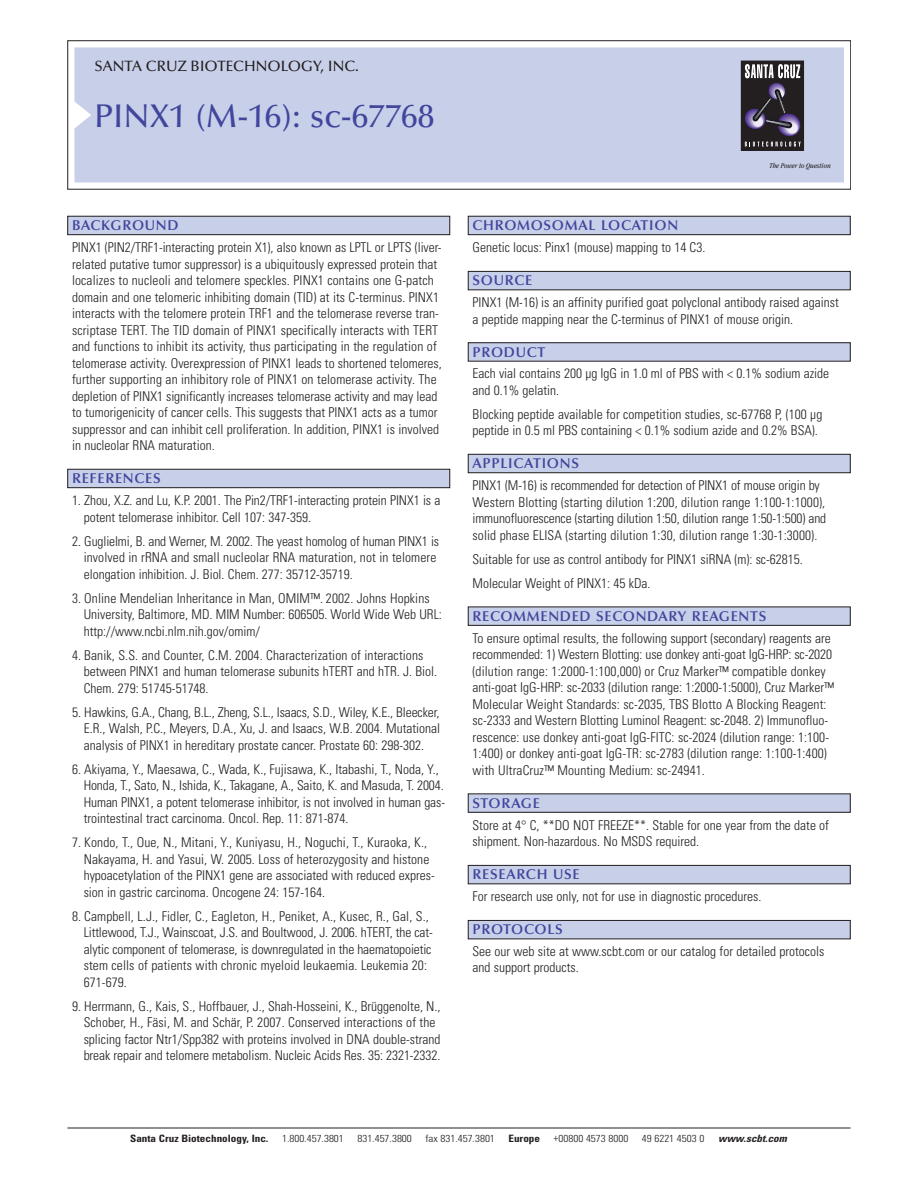
<style>
.page{position:relative;width:918px;height:1188px;background:#fff}
.page>*{position:absolute;margin:0;border:0;box-sizing:border-box;transform-origin:0 0}
.t1{font:500 33px "Optima";color:#41459c}
.t2{font:500 15px "Optima";color:#231f20}
.t3{font:600 14.25px "Optima";letter-spacing:.05em;color:#41459c}
.t4{font:300 condensed 13.5px/16.5px "Univers";color:#231f20}
.t5{font:300 condensed 10.2px "Univers";color:#231f20;scale:1.1 1}
.t6{font:700 condensed 10.2px "Univers";color:#231f20;scale:1.1 1}
.t7{font:italic 700 condensed 10.2px "Univers";color:#231f20;scale:1.1 1}
.t8{font:italic condensed 7.5px "Garamond";color:#231f20}
</style>
<div class="page">
<div style="left:68px;top:216px;width:382px;height:19px;background:#c7cfe9"></div>
<div style="left:68px;top:216px;width:382px;height:19px;border:1px solid #231f20"></div>
<div style="left:68px;top:469px;width:382px;height:19px;background:#c7cfe9"></div>
<div style="left:68px;top:469px;width:382px;height:19px;border:1px solid #231f20"></div>
<div style="left:468px;top:216px;width:382px;height:19px;background:#c7cfe9"></div>
<div style="left:468px;top:216px;width:382px;height:19px;border:1px solid #231f20"></div>
<div style="left:468px;top:271px;width:382px;height:19px;background:#c7cfe9"></div>
<div style="left:468px;top:271px;width:382px;height:19px;border:1px solid #231f20"></div>
<div style="left:468px;top:343px;width:382px;height:18px;background:#c7cfe9"></div>
<div style="left:468px;top:454px;width:382px;height:19px;background:#c7cfe9"></div>
<div style="left:468px;top:454px;width:382px;height:19px;border:1px solid #231f20"></div>
<div style="left:468px;top:607px;width:382px;height:18px;background:#c7cfe9"></div>
<div style="left:468px;top:607px;width:382px;height:19px;border:1px solid #231f20"></div>
<div style="left:468px;top:794px;width:382px;height:18px;background:#c7cfe9"></div>
<div style="left:468px;top:794px;width:382px;height:19px;border:1px solid #231f20"></div>
<div style="left:468px;top:865px;width:382px;height:19px;background:#c7cfe9"></div>
<div style="left:468px;top:865px;width:382px;height:19px;border:1px solid #231f20"></div>
<div style="left:468px;top:920px;width:382px;height:19px;background:#c7cfe9"></div>
<div style="left:468px;top:920px;width:382px;height:19px;border:1px solid #231f20"></div>
<div style="left:74px;top:47px;width:770px;height:135px;background:#c7cfe9"></div>
<div style="left:741px;top:61px;width:62px;height:89px;background:#231f20"></div>
<div style="left:741px;top:61px;width:63px;height:90px;border:1px solid #231f20"></div>
<svg style="left:741px;top:64px;width:64px;height:83px"></svg>
<hr style="left:68px;top:1128px;width:782px;height:1px;background:#231f20">
<p class="t2" style="left:94px;top:60px;width:266px">SANTA CRUZ BIOTECHNOLOGY, INC.</p>
<h1 class="t1" style="left:94px;top:103px;width:341px">PINX1 (M-16): sc-67768</h1>
<p class="t3" style="left:72px;top:220px;width:108px">BACKGROUND</p>
<p class="t4" style="left:72px;top:241px;width:371px">PINX1 (PIN2/TRF1-interacting protein X1), also known as LPTL or LPTS (liver&shy;related putative tumor suppressor) is a ubiquitously expressed protein that localizes to nucleoli and telomere speckles. PINX1 contains one G-patch domain and one telomeric inhibiting domain (TID) at its C-terminus. PINX1 interacts with the telomere protein TRF1 and the telomerase reverse tran&shy;scriptase TERT. The TID domain of PINX1 specifically interacts with TERT and functions to inhibit its activity, thus participating in the regulation of telomerase activity. Overexpression of PINX1 leads to shortened telomeres, further supporting an inhibitory role of PINX1 on telomerase activity. The depletion of PINX1 significantly increases telomerase activity and may lead to tumorigenicity of cancer cells. This suggests that PINX1 acts as a tumor suppressor and can inhibit cell proliferation. In addition, PINX1 is involved in nucleolar RNA maturation.</p>
<p class="t3" style="left:72px;top:472px;width:90px">REFERENCES</p>
<p class="t4" style="left:84px;top:493px;width:358px;text-indent:-12px">1. Zhou, X.Z. and Lu, K.P. 2001. The Pin2/TRF1-interacting protein PINX1 is a potent telomerase inhibitor. Cell 107: 347-359.</p>
<p class="t4" style="left:84px;top:534px;width:357px;text-indent:-12px">2. Guglielmi, B. and Werner, M. 2002. The yeast homolog of human PINX1 is involved in rRNA and small nucleolar RNA maturation, not in telomere elongation inhibition. J. Biol. Chem. 277: 35712-35719.</p>
<p class="t4" style="left:84px;top:591px;width:360px;text-indent:-12px">3. Online Mendelian Inheritance in Man, OMIM™. 2002. Johns Hopkins<br>University, Baltimore, MD. MIM Number: 606505. World Wide Web URL: http://www.ncbi.nlm.nih.gov/omim/</p>
<p class="t4" style="left:84px;top:648px;width:355px;text-indent:-12px">4. Banik, S.S. and Counter, C.M. 2004. Characterization of interactions between PINX1 and human telomerase subunits hTERT and hTR. J. Biol.<br>Chem. 279: 51745-51748.</p>
<p class="t4" style="left:84px;top:705px;width:358px;text-align:justify;text-indent:-12px">5. Hawkins, G.A., Chang, B.L., Zheng, S.L., Isaacs, S.D., Wiley, K.E., Bleecker, E.R., Walsh, P.C., Meyers, D.A., Xu, J. and Isaacs, W.B. 2004. Mutational analysis of PINX1 in hereditary prostate cancer. Prostate 60: 298-302.</p>
<p class="t4" style="left:84px;top:762px;width:363px;text-indent:-12px">6. Akiyama, Y., Maesawa, C., Wada, K., Fujisawa, K., Itabashi, T., Noda, Y., Honda, T., Sato, N., Ishida, K., Takagane, A., Saito, K. and Masuda, T. 2004.<br>Human PINX1, a potent telomerase inhibitor, is not involved in human gas&shy;trointestinal tract carcinoma. Oncol. Rep. 11: 871-874.</p>
<p class="t4" style="left:84px;top:835px;width:353px;text-indent:-12px">7. Kondo, T., Oue, N., Mitani, Y., Kuniyasu, H., Noguchi, T., Kuraoka, K., Nakayama, H. and Yasui, W. 2005. Loss of heterozygosity and histone hypoacetylation of the PINX1 gene are associated with reduced expres&shy;sion in gastric carcinoma. Oncogene 24: 157-164.</p>
<p class="t4" style="left:84px;top:909px;width:351px;text-indent:-12px">8. Campbell, L.J., Fidler, C., Eagleton, H., Peniket, A., Kusec, R., Gal, S., Littlewood, T.J., Wainscoat, J.S. and Boultwood, J. 2006. hTERT, the cat&shy;alytic component of telomerase, is downregulated in the haematopoietic stem cells of patients with chronic myeloid leukaemia. Leukemia 20:<br>671-679.</p>
<p class="t4" style="left:84px;top:999px;width:358px;text-indent:-12px">9. Herrmann, G., Kais, S., Hoffbauer, J., Shah-Hosseini, K., Brüggenolte, N., Schober, H., Fäsi, M. and Schär, P. 2007. Conserved interactions of the splicing factor Ntr1/Spp382 with proteins involved in DNA double-strand break repair and telomere metabolism. Nucleic Acids Res. 35: 2321-2332.</p>
<p class="t8" style="left:769px;top:163px;width:63px">The Power to Question</p>
<p class="t3" style="left:473px;top:220px;width:207px">CHROMOSOMAL LOCATION</p>
<p class="t4" style="left:473px;top:241px;width:234px">Genetic locus: Pinx1 (mouse) mapping to 14 C3.</p>
<p class="t3" style="left:473px;top:274px;width:61px">SOURCE</p>
<p class="t4" style="left:473px;top:295px;width:368px">PINX1 (M-16) is an affinity purified goat polyclonal antibody raised against a peptide mapping near the C-terminus of PINX1 of mouse origin.</p>
<p class="t3" style="left:473px;top:346px;width:74px">PRODUCT</p>
<p class="t4" style="left:473px;top:367px;width:358px">Each vial contains 200 µg IgG in 1.0 ml of PBS with &lt; 0.1% sodium azide and 0.1% gelatin.</p>
<p class="t4" style="left:473px;top:407px;width:351px">Blocking peptide available for competition studies, sc-67768 P, (100 µg peptide in 0.5 ml PBS containing &lt; 0.1% sodium azide and 0.2% BSA).</p>
<p class="t3" style="left:473px;top:458px;width:108px">APPLICATIONS</p>
<p class="t4" style="left:473px;top:479px;width:355px">PINX1 (M-16) is recommended for detection of PINX1 of mouse origin by Western Blotting (starting dilution 1:200, dilution range 1:100-1:1000), immunofluorescence (starting dilution 1:50, dilution range 1:50-1:500) and solid phase ELISA (starting dilution 1:30, dilution range 1:30-1:3000).</p>
<p class="t4" style="left:473px;top:548px;width:332px;line-height:24px">Suitable for use as control antibody for PINX1 siRNA (m): sc-62815.<br>Molecular Weight of PINX1: 45 kDa.</p>
<p class="t3" style="left:473px;top:610px;width:295px">RECOMMENDED SECONDARY REAGENTS</p>
<p class="t4" style="left:473px;top:631px;width:363px">To ensure optimal results, the following support (secondary) reagents are recommended: 1) Western Blotting: use donkey anti-goat IgG-HRP: sc-2020 (dilution range: 1:2000-1:100,000) or Cruz Marker™ compatible donkey anti-goat IgG-HRP: sc-2033 (dilution range: 1:2000-1:5000), Cruz Marker™ Molecular Weight Standards: sc-2035, TBS Blotto A Blocking Reagent: sc-2333 and Western Blotting Luminol Reagent: sc-2048. 2) Immunofluo&shy;rescence: use donkey anti-goat IgG-FITC: sc-2024 (dilution range: 1:100- 1:400) or donkey anti-goat IgG-TR: sc-2783 (dilution range: 1:100-1:400) with UltraCruz™ Mounting Medium: sc-24941.</p>
<p class="t3" style="left:473px;top:797px;width:69px">STORAGE</p>
<p class="t4" style="left:473px;top:818px;width:358px">Store at 4° C, **DO NOT FREEZE**. Stable for one year from the date of shipment. Non-hazardous. No MSDS required.</p>
<p class="t3" style="left:473px;top:868px;width:109px">RESEARCH USE</p>
<p class="t4" style="left:473px;top:889px;width:290px">For research use only, not for use in diagnostic procedures.</p>
<p class="t3" style="left:473px;top:923px;width:92px">PROTOCOLS</p>
<p class="t4" style="left:473px;top:944px;width:353px">See our web site at www.scbt.com or our catalog for detailed protocols and support products.</p>
<p class="t6" style="left:130px;top:1135px;width:127px">Santa Cruz Biotechnology, Inc.</p>
<p class="t5" style="left:282px;top:1135px;width:58px">1.800.457.3801</p>
<p class="t5" style="left:357px;top:1135px;width:51px">831.457.3800</p>
<p class="t5" style="left:425px;top:1135px;width:65px">fax 831.457.3801</p>
<p class="t6" style="left:508px;top:1135px;width:30px">Europe</p>
<p class="t5" style="left:554px;top:1135px;width:69px">+00800 4573 8000</p>
<p class="t5" style="left:642px;top:1135px;width:58px">49 6221 4503 0</p>
<p class="t7" style="left:718px;top:1135px;width:66px">www.scbt.com</p>
</div>
